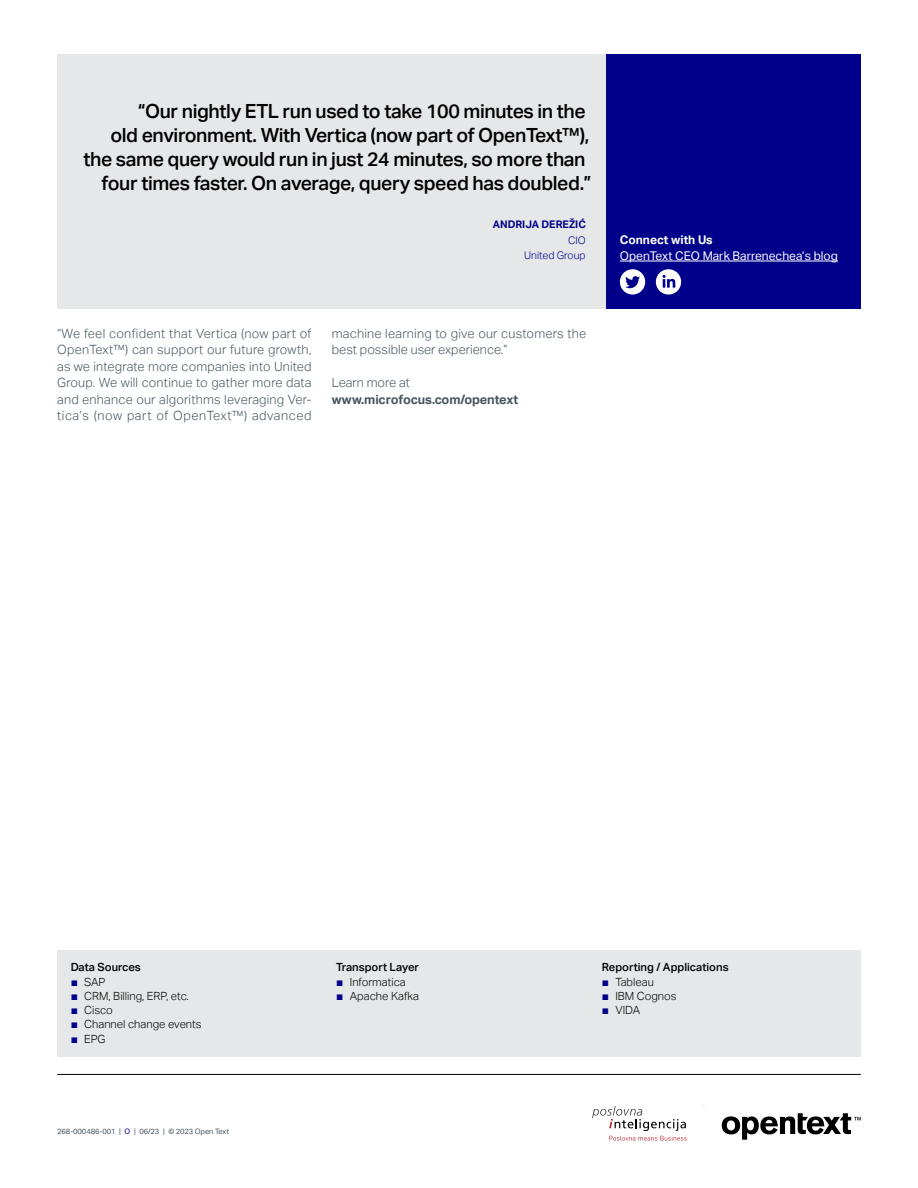
<style>
.page{position:relative;width:918px;height:1188px;background:#fff}
.page>*{position:absolute;margin:0;border:0;box-sizing:border-box;transform-origin:0 0}
.t1{font:500 19.5px/24px "Aktiv Grotesk";letter-spacing:-.02em;color:#000;text-align:right}
.t2{font:300 12.75px/16.5px "Aktiv Grotesk";letter-spacing:.015em;color:#455560;text-align:justify}
.t3{font:700 12.75px "Aktiv Grotesk";letter-spacing:-.005em;color:#455560}
.t4{font:12px "Aktiv Grotesk";color:#fff}
.t5{font:700 12px "Aktiv Grotesk";color:#fff}
.t6{font:300 11.25px "Aktiv Grotesk";color:#000}
.t7{font:500 11.25px "Aktiv Grotesk";color:#000}
.t8{font:700 10.5px "Aktiv Grotesk";color:#00008b}
.t9{font:300 10.5px/14.2px "Aktiv Grotesk";color:#00008b;text-align:right}
.t10{font:7.5px "Aktiv Grotesk";letter-spacing:-.005em;color:#455560}
.s1{font-family:"Arial";font-weight:400;font-size:12px;color:#00008b}
.s2{color:#00008b}
</style>
<div class="page">
<div style="left:57px;top:54px;width:550px;height:254px;background:#e6e7e8"></div>
<div style="left:57px;top:950px;width:804px;height:106px;background:#e6e7e8"></div>
<svg style="left:592px;top:1106px;width:95px;height:35px"></svg>
<hr style="left:57px;top:1074px;width:804px;height:1px;background:#000">
<div style="left:606px;top:54px;width:255px;height:254px;background:#00008b"></div>
<hr style="left:620px;top:261px;width:218px;height:1px;background:#fff">
<div style="left:620px;top:269px;width:25px;height:26px;background:#fff;border-radius:50%"></div>
<svg style="left:625px;top:276px;width:15px;height:12px"></svg>
<div style="left:656px;top:269px;width:25px;height:26px;background:#fff;border-radius:50%"></div>
<svg style="left:663px;top:275px;width:12px;height:13px"></svg>
<svg style="left:722px;top:1113px;width:139px;height:27px"></svg>
<h1 class="t1" style="left:83px;top:100px;width:509px">“Our nightly ETL run used to take 100 minutes in the<br>old environment. With Vertica (now part of OpenText™), the same query would run in just 24 minutes, so more than four times faster. On average, query speed has doubled.”</h1>
<p class="t8" style="left:493px;top:218px;width:95px">ANDRIJA DEREŽIĆ</p>
<p class="t9" style="left:524px;top:234px;width:63px">CIO<br>United Group</p>
<p class="t2" style="left:57px;top:325px;width:256px">“We feel confident that Vertica (now part of OpenText™) can support our future growth, as we integrate more companies into United Group. We will continue to gather more data and enhance our algorithms leveraging Ver&shy;tica’s (now part of OpenText™) advanced</p>
<p class="t2" style="left:332px;top:326px;width:256px">machine learning to give our customers the best possible user experience.”</p>
<p class="t2" style="left:332px;top:376px;width:80px">Learn more at</p>
<p class="t3" style="left:332px;top:394px;width:188px">www.microfocus.com/opentext</p>
<p class="t5" style="left:620px;top:235px;width:94px">Connect with Us</p>
<p class="t4" style="left:620px;top:249px;width:219px">OpenText CEO Mark Barre nechea’s blog</p>
<p class="t7" style="left:71px;top:963px;width:72px">Data Sources</p>
<p class="t6" style="left:71px;top:977px;width:36px"><span class="s1">■</span> SAP</p>
<p class="t6" style="left:71px;top:989px;width:120px"><span class="s1">■</span> CRM, Billing, ERP, etc.</p>
<p class="t6" style="left:71px;top:1004px;width:44px"><span class="s1">■</span> Cisco</p>
<p class="t6" style="left:71px;top:1018px;width:133px"><span class="s1">■</span> Channel change events</p>
<p class="t6" style="left:71px;top:1034px;width:36px"><span class="s1">■</span> EPG</p>
<p class="t10" style="left:57px;top:1127px;width:173px">268-000486-001 | <span class="s2">O</span> | 06/23 | © 2023 Open Text</p>
<p class="t7" style="left:336px;top:963px;width:84px">Transport Layer</p>
<p class="t6" style="left:336px;top:975px;width:71px"><span class="s1">■</span> Informatica</p>
<p class="t6" style="left:336px;top:991px;width:84px"><span class="s1">■</span> Apache Kafka</p>
<p class="t7" style="left:602px;top:963px;width:128px">Reporting / Applications</p>
<p class="t6" style="left:602px;top:977px;width:53px"><span class="s1">■</span> Tableau</p>
<p class="t6" style="left:602px;top:989px;width:76px"><span class="s1">■</span> IBM Cognos</p>
<p class="t6" style="left:602px;top:1004px;width:40px"><span class="s1">■</span> VIDA</p>
</div>
